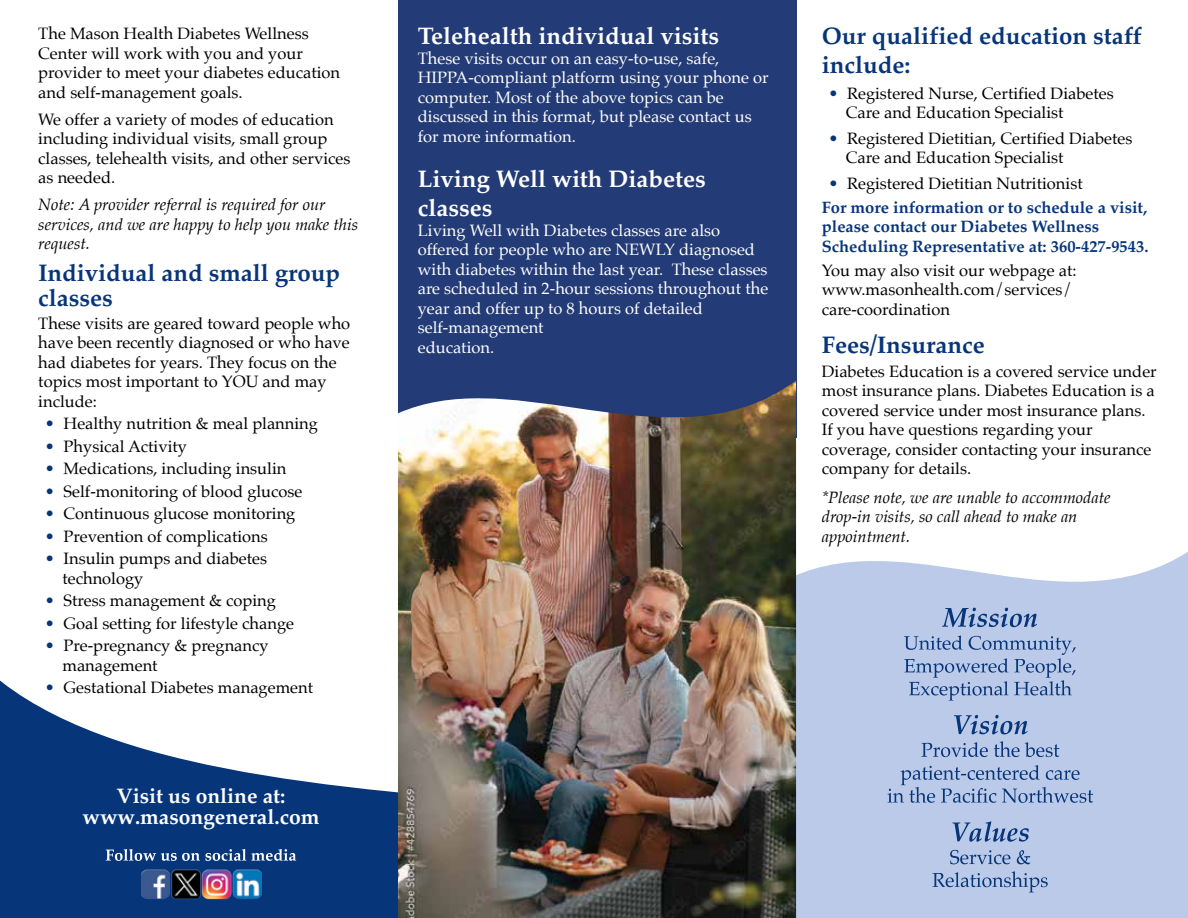
<style>
.page{position:relative;width:1188px;height:918px;background:#fff}
.page>*{position:absolute;margin:0;border:0;box-sizing:border-box;transform-origin:0 0}
.t1{font:700 24px/25.5px "Palatino";color:#06357a}
.t2{font:700 24px/28.8px "Palatino";color:#fff}
.t3{font:700 21px/21px "Palatino";color:#fff;text-align:center}
.t4{font:16.5px/19.5px "Palatino";color:#000}
.t5{font:16.5px/19.5px "Palatino";color:#fff}
.t6{font:italic 16.5px/19.5px "Palatino";color:#000}
.t7{font:700 16.5px/24px "Palatino";color:#06357a}
.s1{color:#06357a}
.s2{font-weight:400}
.s3{font-weight:400;color:#000}
</style>
<div class="page">
<svg style="left:0;top:680px;width:398px;height:238px;fill:#06357a"></svg>
<svg style="left:796px;top:520px;width:392px;height:398px;fill:#bacae8"></svg>
<div style="left:398px;top:0;width:398px;height:438px;background:#233b76"></div>
<img style="left:398px;top:381px;width:398px;height:537px">
<svg style="left:942px;top:608px;width:95px;height:19px;background:#819ac5"></svg>
<svg style="left:904px;top:636px;width:172px;height:65px;background:#9eb3d7"></svg>
<svg style="left:954px;top:715px;width:74px;height:19px"></svg>
<svg style="left:922px;top:742px;width:66px;height:15px"></svg>
<svg style="left:994px;top:741px;width:65px;height:16px"></svg>
<svg style="left:888px;top:765px;width:205px;height:38px;background:#9cb1d5"></svg>
<svg style="left:953px;top:821px;width:76px;height:21px;background:#87a0c9"></svg>
<svg style="left:950px;top:850px;width:60px;height:14px"></svg>
<svg style="left:1017px;top:850px;width:13px;height:14px"></svg>
<svg style="left:933px;top:871px;width:115px;height:21px;background:#98aed3"></svg>
<svg style="left:106px;top:849px;width:190px;height:12px;background:#4d6fa0"></svg>
<img style="left:142px;top:866px;width:120px;height:36px">
<p class="t4" style="left:38px;top:24px;width:303px">The Mason Health Diabetes Wellness Center will work with you and your provider to meet your diabetes education and self-management goals.</p>
<p class="t4" style="left:38px;top:109px;width:314px">We offer a variety of modes of education including individual visits, small group classes, telehealth visits, and other services as needed.</p>
<p class="t6" style="left:38px;top:195px;width:321px">Note: A provider referral is required for our services, and we are happy to help you make this request.</p>
<h1 class="t1" style="left:38px;top:259px;width:303px">Individual and small group classes</h1>
<p class="t4" style="left:38px;top:313px;width:314px">These visits are geared toward people who have been recently diagnosed or who have had diabetes for years. They focus on the topics most important to YOU and may include:</p>
<p class="t4" style="left:45px;top:414px;width:275px"><span class="s1">•</span> Healthy nutrition &amp; meal planning</p>
<p class="t4" style="left:45px;top:436px;width:144px"><span class="s1">•</span> Physical Activity</p>
<p class="t4" style="left:45px;top:459px;width:243px"><span class="s1">•</span> Medications, including insulin</p>
<p class="t4" style="left:45px;top:481px;width:259px"><span class="s1">•</span> Self-monitoring of blood glucose</p>
<p class="t4" style="left:45px;top:504px;width:252px"><span class="s1">•</span> Continuous glucose monitoring</p>
<p class="t4" style="left:45px;top:526px;width:224px"><span class="s1">•</span> Prevention of complications</p>
<p class="t4" style="left:62px;top:549px;width:206px;text-indent:-17px"><span class="s1">•</span> Insulin pumps and diabetes technology</p>
<p class="t4" style="left:45px;top:591px;width:233px"><span class="s1">•</span> Stress management &amp; coping</p>
<p class="t4" style="left:45px;top:613px;width:251px"><span class="s1">•</span> Goal setting for lifestyle change</p>
<p class="t4" style="left:62px;top:636px;width:208px;text-indent:-17px"><span class="s1">•</span> Pre-pregnancy &amp; pregnancy management</p>
<p class="t4" style="left:45px;top:678px;width:270px"><span class="s1">•</span> Gestational Diabetes management</p>
<p class="t3" style="left:83px;top:785px;width:238px">Visit us online at: www.masongeneral.com</p>
<h1 class="t2" style="left:418px;top:21px;width:303px">Telehealth individual visits</h1>
<p class="t5" style="left:418px;top:48px;width:352px">These visits occur on an easy-to-use, safe, HIPPA-compliant platform using your phone or computer. Most of the above topics can be discussed in this format, but please contact us for more information.</p>
<h1 class="t2" style="left:418px;top:164px;width:290px">Living Well with Diabetes classes</h1>
<p class="t5" style="left:418px;top:220px;width:352px">Living Well with Diabetes classes are also offered for people who are NEWLY diagnosed with diabetes within the last year. These classes are scheduled in 2-hour sessions throughout the year and offer up to 8 hours of detailed self-management<br>education.</p>
<h1 class="t1" style="left:822px;top:21px;width:322px;line-height:28.8px">Our qualified education staff include:</h1>
<p class="t4" style="left:846px;top:83px;width:269px;text-indent:-17px"><span class="s1">•</span> Registered Nurse, Certified Diabetes<br>Care and Education Specialist</p>
<p class="t4" style="left:846px;top:128px;width:288px;text-indent:-17px"><span class="s1">•</span> Registered Dietitian, Certified Diabetes<br>Care and Education Specialist</p>
<p class="t7" style="left:822px;top:171px;width:327px;text-indent:7px"><span class="s2">•</span> <span class="s3">Registered Dietitian Nutritionist<br></span>For more information or to schedule a visit,</p>
<p class="t7" style="left:822px;top:216px;width:328px;line-height:19.5px">please contact our Diabetes Wellness<br>Scheduling Representative at: 360-427-9543.</p>
<p class="t4" style="left:822px;top:260px;width:256px">You may also visit our webpage at: www.masonhealth.com/services/ care-coordination</p>
<h1 class="t1" style="left:822px;top:331px;width:165px">Fees/Insurance</h1>
<p class="t4" style="left:822px;top:361px;width:336px">Diabetes Education is a covered service under most insurance plans. Diabetes Education is a covered service under most insurance plans.<br>If you have questions regarding your coverage, consider contacting your insurance company for details.</p>
<p class="t6" style="left:822px;top:487px;width:290px">*Please note, we are unable to accommodate drop-in visits, so call ahead to make an appointment.</p>
</div>
